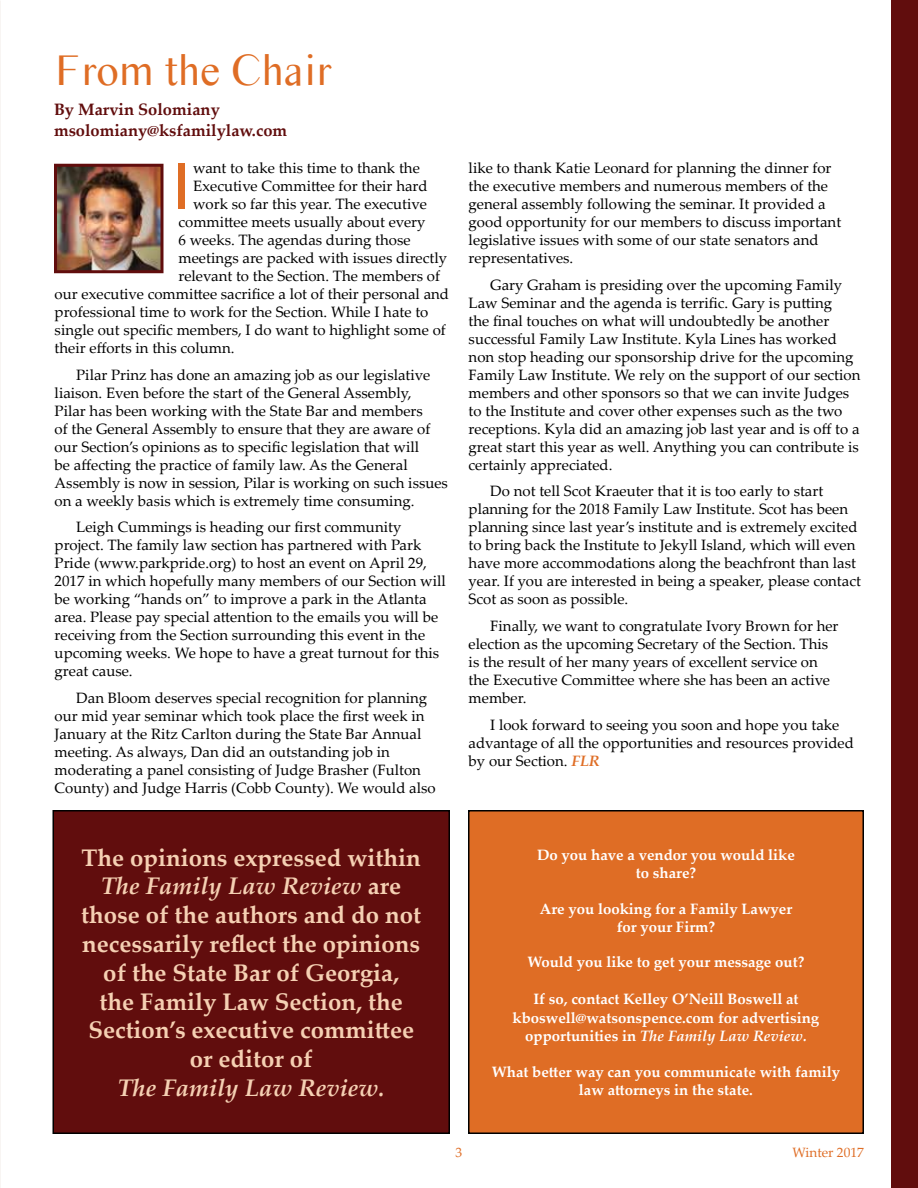
<style>
.page{position:relative;width:918px;height:1188px;background:#fff}
.page>*{position:absolute;margin:0;border:0;box-sizing:border-box;transform-origin:0 0}
.t1{font:69.3px "Times Sans Serif";color:#df6d25}
.t2{font:45px "Times Sans Serif";color:#df6d25}
.t3{font:700 24px/28.8px "Palatino Linotype";color:#f5d0b3;text-align:center}
.t4{font:italic 700 24px "Palatino Linotype";color:#f5d0b3}
.t5{font:700 16.5px/21px "Palatino Linotype";color:#610d0d}
.t6{font:15px/18px "Palatino Linotype";color:#000}
.t7{font:700 15px/18px "Palatino Linotype";color:#fff;text-align:center}
.t8{font:italic 700 15px "Palatino Linotype";color:#fff}
.t9{font:13.5px "Palatino Linotype";color:#df6d25}
.s1{font-weight:700;font-style:italic;color:#df6d25}
.s2{font-style:italic}
.s3{font-style:normal}
</style>
<div class="page">
<img style="left:58px;top:168px;width:102px;height:101px">
<div style="left:54px;top:164px;width:110px;height:109px;border:3px solid #610d0d"></div>
<div style="left:891px;top:0;width:27px;height:1188px;background:#610d0d"></div>
<div style="left:469px;top:811px;width:394px;height:322px;background:#df6d25"></div>
<div style="left:468px;top:810px;width:396px;height:324px;border:2px solid #000"></div>
<div style="left:53px;top:811px;width:396px;height:322px;background:#610d0d"></div>
<div style="left:52px;top:810px;width:398px;height:324px;border:2px solid #000"></div>
<h2 class="t2" style="left:54px;top:40px;width:279px">From the Chair</h2>
<p class="t5" style="left:54px;top:98px;width:235px">By Marvin Solomiany msolomiany@ksfamilylaw.com</p>
<h1 class="t1" style="left:170px;top:139px;width:25px">I</h1>
<p class="t6" style="left:193px;top:158px;width:228px">want to take this time to thank the</p>
<p class="t6" style="left:193px;top:176px;width:236px">Executive Committee for their hard</p>
<p class="t6" style="left:193px;top:194px;width:235px">work so far this year. The executive</p>
<p class="t6" style="left:178px;top:212px;width:249px">committee meets usually about every</p>
<p class="t6" style="left:178px;top:230px;width:234px">6 weeks. The agendas during those</p>
<p class="t6" style="left:178px;top:248px;width:270px">meetings are packed with issues directly</p>
<p class="t6" style="left:178px;top:266px;width:263px">relevant to the Section. The members of</p>
<p class="t6" style="left:55px;top:284px;width:396px">our executive committee sacrifice a lot of their personal and</p>
<p class="t6" style="left:55px;top:302px;width:375px">professional time to work for the Section. While I hate to</p>
<p class="t6" style="left:55px;top:320px;width:393px">single out specific members, I do want to highlight some of</p>
<p class="t6" style="left:55px;top:338px;width:181px">their efforts in this column.</p>
<p class="t6" style="left:55px;top:365px;width:395px;text-indent:22px">Pilar Prinz has done an amazing job as our legislative liaison. Even before the start of the General Assembly,<br>Pilar has been working with the State Bar and members<br>of the General Assembly to ensure that they are aware of our Section’s opinions as to specific legislation that will<br>be affecting the practice of family law. As the General Assembly is now in session, Pilar is working on such issues on a weekly basis which is extremely time consuming.</p>
<p class="t6" style="left:55px;top:518px;width:393px;text-indent:22px">Leigh Cummings is heading our first community project. The family law section has partnered with Park Pride (www.parkpride.org) to host an event on April 29, 2017 in which hopefully many members of our Section will be working “hands on” to improve a park in the Atlanta area. Please pay special attention to the emails you will be receiving from the Section surrounding this event in the upcoming weeks. We hope to have a great turnout for this great cause.</p>
<p class="t6" style="left:55px;top:688px;width:383px;text-indent:22px">Dan Bloom deserves special recognition for planning our mid year seminar which took place the first week in January at the Ritz Carlton during the State Bar Annual meeting. As always, Dan did an outstanding job in moderating a panel consisting of Judge Brasher (Fulton County) and Judge Harris (Cobb County). We would also</p>
<p class="t6" style="left:469px;top:158px;width:374px">like to thank Katie Leonard for planning the dinner for the executive members and numerous members of the general assembly following the seminar. It provided a good opportunity for our members to discuss important legislative issues with some of our state senators and representatives.</p>
<p class="t6" style="left:469px;top:275px;width:393px;text-indent:22px">Gary Graham is presiding over the upcoming Family Law Seminar and the agenda is terrific. Gary is putting<br>the final touches on what will undoubtedly be another successful Family Law Institute. Kyla Lines has worked non stop heading our sponsorship drive for the upcoming Family Law Institute. We rely on the support of our section members and other sponsors so that we can invite Judges to the Institute and cover other expenses such as the two receptions. Kyla did an amazing job last year and is off to a great start this year as well. Anything you can contribute is certainly appreciated.</p>
<p class="t6" style="left:469px;top:482px;width:394px;text-indent:22px">Do not tell Scot Kraeuter that it is too early to start planning for the 2018 Family Law Institute. Scot has been planning since last year’s institute and is extremely excited to bring back the Institute to Jekyll Island, which will even have more accommodations along the beachfront than last year. If you are interested in being a speaker, please contact Scot as soon as possible.</p>
<p class="t6" style="left:469px;top:616px;width:371px;text-indent:22px">Finally, we want to congratulate Ivory Brown for her election as the upcoming Secretary of the Section. This is the result of her many years of excellent service on the Executive Committee where she has been an active member.</p>
<p class="t6" style="left:469px;top:715px;width:387px;text-indent:22px">I look forward to seeing you soon and hope you take advantage of all the opportunities and resources provided by our Section. <span class="s1">FLR</span></p>
<h3 class="t3" style="left:81px;top:842px;width:341px">The opinions expressed within<br><span class="s2">The Family Law Review</span> are those of the authors and do not necessarily reflect the opinions of the State Bar of Georgia,<br>the Family Law Section, the<br>Section’s executive committee or editor of</h3>
<h3 class="t4" style="left:118px;top:1071px;width:268px">The Family Law Review.</h3>
<p class="t7" style="left:537px;top:846px;width:259px">Do you have a vendor you would like to share?</p>
<p class="t7" style="left:540px;top:899px;width:254px">Are you looking for a Family Lawyer for your Firm?</p>
<p class="t7" style="left:528px;top:952px;width:278px">Would you like to get your message out?</p>
<p class="t7" style="left:513px;top:988px;width:308px;line-height:19.5px">If so, contact Kelley O’Neill Boswell at kboswell@watsonspence.com for advertising</p>
<p class="t8" style="left:525px;top:1026px;width:283px"><span class="s3">opportunities in</span> The Family Law Review.</p>
<p class="t7" style="left:492px;top:1062px;width:350px">What better way can you communicate with family law attorneys in the state.</p>
<p class="t9" style="left:456px;top:1143px;width:8px">3</p>
<p class="t9" style="left:792px;top:1143px;width:73px">Winter 2017</p>
</div>
